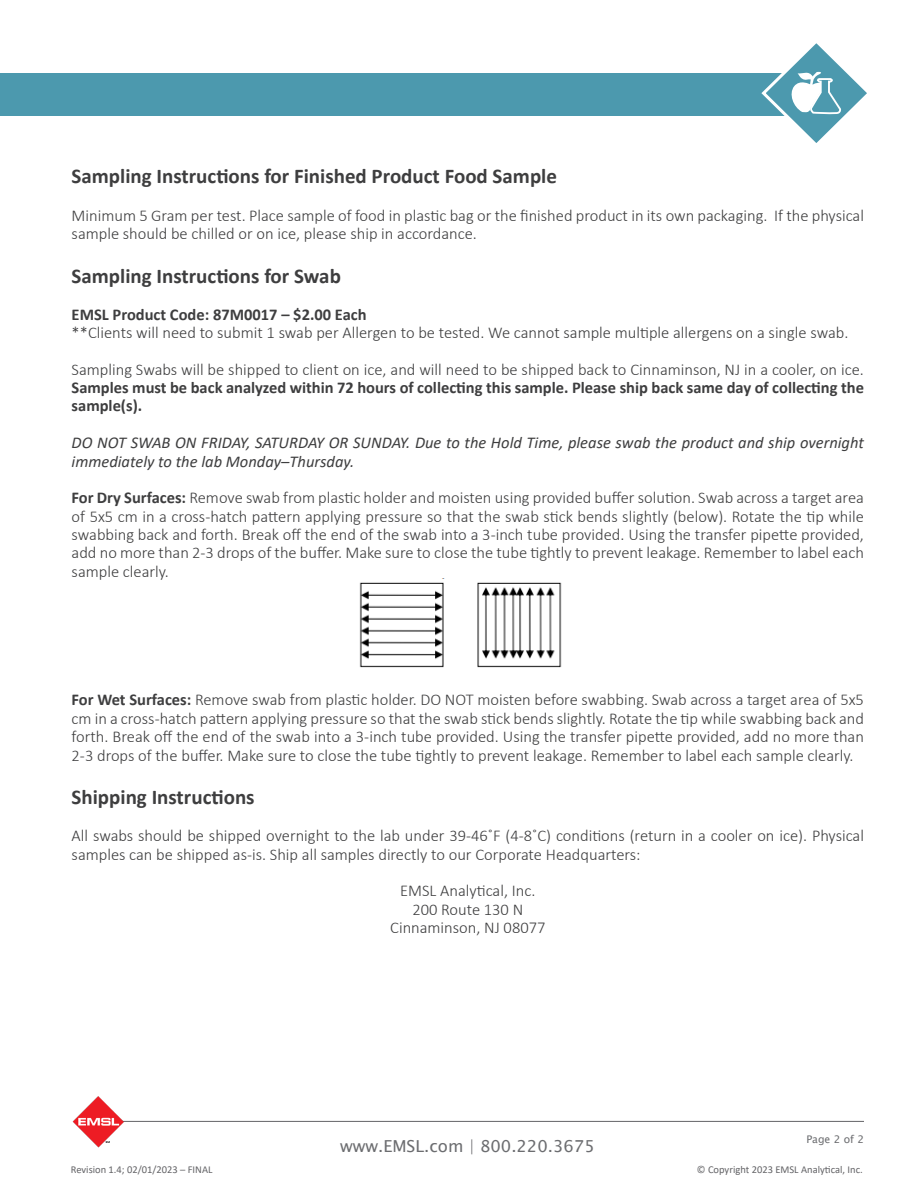
<style>
.page{position:relative;width:918px;height:1188px;background:#fff}
.page>*{position:absolute;margin:0;border:0;box-sizing:border-box;transform-origin:0 0}
.t1{font:700 21px "Calibri";color:#3e3e3f}
.t2{font:300 16.5px/18.3px "Calibri";color:#3e3e3f}
.t3{font:700 16.5px/18.3px "Calibri";color:#3e3e3f;text-align:justify}
.t4{font:italic 16.5px/18.3px "Calibri";color:#3e3e3f}
.t5{font:16.5px "Lucida Sans Unicode";color:#6c6d70}
.t6{font:10.5px "Calibri";color:#636366}
.Website{font:10.5px "Lucida Sans Unicode";color:#6c6d70}
.s1{font-weight:300}
.s2{font-weight:700}
</style>
<div class="page">
<div style="left:0;top:73px;width:805px;height:42px;background:#4c99ae"></div>
<hr style="left:90px;top:1121px;width:774px;height:1px;background:#636366">
<img style="left:72px;top:1096px;width:53px;height:52px">
<svg style="left:759px;top:43px;width:108px;height:100px"></svg>
<img style="left:359px;top:582px;width:203px;height:86px">
<p class="t1" style="left:72px;top:162px;width:487px">Sampling Instructions for Finished Product Food Sample</p>
<p class="t2" style="left:72px;top:206px;width:794px">Minimum 5 Gram per test. Place sample of food in plastic bag or the finished product in its own packaging. If the physical sample should be chilled or on ice, please ship in accordance.</p>
<p class="t1" style="left:72px;top:261px;width:271px">Sampling Instructions for Swab</p>
<p class="t3" style="left:72px;top:305px;width:297px">EMSL Product Code: 87M0017 – $2.00 Each</p>
<p class="t2" style="left:72px;top:323px;width:778px">**Clients will need to submit 1 swab per Allergen to be tested. We cannot sample multiple allergens on a single swab.</p>
<p class="t3" style="left:72px;top:360px;width:794px"><span class="s1">Sampling Swabs will be shipped to client on ice, and will need to be shipped back to Cinnaminson, NJ in a cooler, on ice.<br></span>Samples must be back analyzed within 72 hours of collecting this sample. Please ship back same day of collecting the sample(s).</p>
<p class="t4" style="left:72px;top:433px;width:794px">DO NOT SWAB ON FRIDAY, SATURDAY OR SUNDAY. Due to the Hold Time, please swab the product and ship overnight immediately to the lab Monday–Thursday.</p>
<p class="t2" style="left:72px;top:489px;width:794px;text-align:justify"><span class="s2">For Dry Surfaces:</span> Remove swab from plastic holder and moisten using provided buffer solution. Swab across a target area of 5x5 cm in a cross-hatch pattern applying pressure so that the swab stick bends slightly (below). Rotate the tip while swabbing back and forth. Break off the end of the swab into a 3-inch tube provided. Using the transfer pipette provided, add no more than 2-3 drops of the buffer. Make sure to close the tube tightly to prevent leakage. Remember to label each sample clearly.</p>
<p class="t2" style="left:72px;top:691px;width:794px;text-align:justify"><span class="s2">For Wet Surfaces:</span> Remove swab from plastic holder. DO NOT moisten before swabbing. Swab across a target area of 5x5 cm in a cross-hatch pattern applying pressure so that the swab stick bends slightly. Rotate the tip while swabbing back and forth. Break off the end of the swab into a 3-inch tube provided. Using the transfer pipette provided, add no more than 2-3 drops of the buffer. Make sure to close the tube tightly to prevent leakage. Remember to label each sample clearly.</p>
<p class="t1" style="left:72px;top:783px;width:185px">Shipping Instructions</p>
<p class="t2" style="left:72px;top:826px;width:794px">All swabs should be shipped overnight to the lab under 39-46˚F (4-8˚C) conditions (return in a cooler on ice). Physical samples can be shipped as-is. Ship all samples directly to our Corporate Headquarters:</p>
<p class="t2" style="left:400px;top:882px;width:137px">EMSL Analytical, Inc.</p>
<p class="t2" style="left:412px;top:900px;width:112px">200 Route 130 N</p>
<p class="t2" style="left:390px;top:918px;width:157px">Cinnaminson, NJ 08077</p>
<p class="t5" style="left:340px;top:1133px;width:256px">www.EMSL.com | 800.220.3675</p>
<p class="Website" style="left:806px;top:1131px;width:59px">Page 2 of 2</p>
<p class="t6" style="left:71px;top:1162px;width:143px">Revision 1.4; 02/01/2023 – FINAL</p>
<p class="t6" style="left:697px;top:1162px;width:167px">© Copyright 2023 EMSL Analytical, Inc.</p>
</div>
